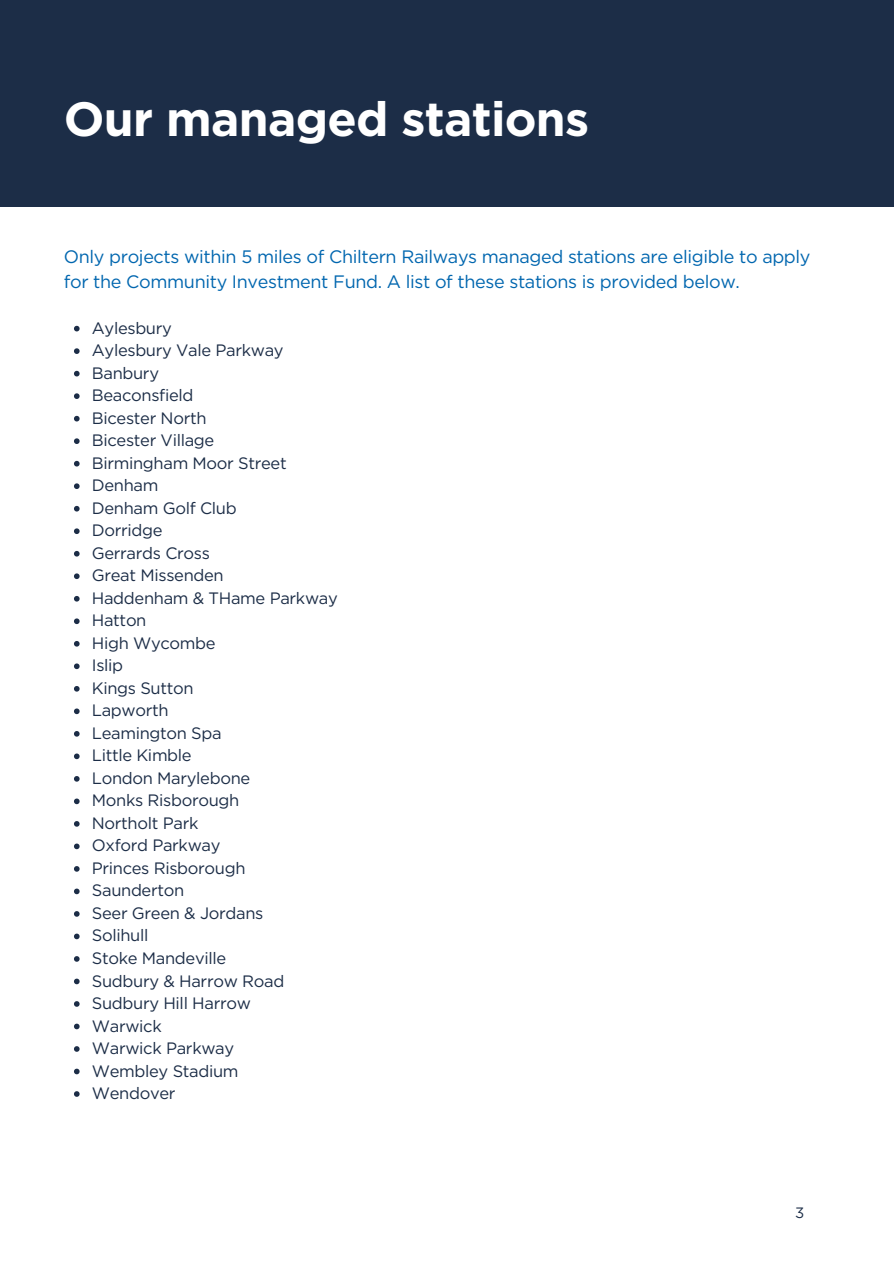
<style>
.page{position:relative;width:894px;height:1264px;background:#fff}
.page>*{position:absolute;margin:0;border:0;box-sizing:border-box;transform-origin:0 0}
.t1{font:700 48px "Gotham";letter-spacing:-.015em;color:#fff}
.t2{font:18px/24.8px "Gotham";letter-spacing:-.02em;color:#0066af}
.t3{font:16.5px "Gotham";letter-spacing:-.02em;color:#1c2d47}
.t4{font:15px "Gotham";color:#1c2d47}
</style>
<div class="page">
<div style="left:0;top:0;width:893px;height:207px;background:#1c2d47"></div>
<svg style="left:74px;top:326px;width:6px;height:5px"></svg>
<svg style="left:74px;top:348px;width:6px;height:6px"></svg>
<svg style="left:74px;top:371px;width:6px;height:5px"></svg>
<svg style="left:74px;top:393px;width:6px;height:6px"></svg>
<svg style="left:74px;top:416px;width:6px;height:5px"></svg>
<svg style="left:74px;top:438px;width:6px;height:6px"></svg>
<svg style="left:74px;top:461px;width:6px;height:5px"></svg>
<svg style="left:74px;top:483px;width:6px;height:6px"></svg>
<svg style="left:74px;top:506px;width:6px;height:5px"></svg>
<svg style="left:74px;top:528px;width:6px;height:6px"></svg>
<svg style="left:74px;top:551px;width:6px;height:5px"></svg>
<svg style="left:74px;top:573px;width:6px;height:6px"></svg>
<svg style="left:74px;top:596px;width:6px;height:5px"></svg>
<svg style="left:74px;top:618px;width:6px;height:6px"></svg>
<svg style="left:74px;top:641px;width:6px;height:5px"></svg>
<svg style="left:74px;top:663px;width:6px;height:6px"></svg>
<svg style="left:74px;top:686px;width:6px;height:5px"></svg>
<svg style="left:74px;top:708px;width:6px;height:6px"></svg>
<svg style="left:74px;top:731px;width:6px;height:5px"></svg>
<svg style="left:74px;top:753px;width:6px;height:6px"></svg>
<svg style="left:74px;top:776px;width:6px;height:5px"></svg>
<svg style="left:74px;top:798px;width:6px;height:6px"></svg>
<svg style="left:74px;top:821px;width:6px;height:5px"></svg>
<svg style="left:74px;top:843px;width:6px;height:6px"></svg>
<svg style="left:74px;top:866px;width:6px;height:5px"></svg>
<svg style="left:74px;top:888px;width:6px;height:6px"></svg>
<svg style="left:74px;top:911px;width:6px;height:5px"></svg>
<svg style="left:74px;top:933px;width:6px;height:6px"></svg>
<svg style="left:74px;top:956px;width:6px;height:5px"></svg>
<svg style="left:74px;top:978px;width:6px;height:6px"></svg>
<svg style="left:74px;top:1001px;width:6px;height:5px"></svg>
<svg style="left:74px;top:1023px;width:6px;height:6px"></svg>
<svg style="left:74px;top:1046px;width:6px;height:5px"></svg>
<svg style="left:74px;top:1068px;width:6px;height:6px"></svg>
<svg style="left:74px;top:1091px;width:6px;height:5px"></svg>
<p class="t1" style="left:64px;top:89px;width:527px">Our managed stations</p>
<p class="t2" style="left:64px;top:244px;width:748px">Only projects within 5 miles of Chiltern Railways managed stations are eligible to apply for the Community Investment Fund. A list of these stations is provided below.</p>
<p class="t3" style="left:92px;top:318px;width:81px">Aylesbury</p>
<p class="t3" style="left:92px;top:340px;width:193px">Aylesbury Vale Parkway</p>
<p class="t3" style="left:92px;top:363px;width:69px">Banbury</p>
<p class="t3" style="left:92px;top:385px;width:103px">Beaconsfield</p>
<p class="t3" style="left:92px;top:408px;width:116px">Bicester North</p>
<p class="t3" style="left:92px;top:430px;width:124px">Bicester Village</p>
<p class="t3" style="left:92px;top:453px;width:196px">Birmingham Moor Street</p>
<p class="t3" style="left:92px;top:475px;width:68px">Denham</p>
<p class="t3" style="left:92px;top:498px;width:146px">Denham Golf Club</p>
<p class="t3" style="left:92px;top:520px;width:72px">Dorridge</p>
<p class="t3" style="left:92px;top:543px;width:120px">Gerrards Cross</p>
<p class="t3" style="left:92px;top:565px;width:133px">Great Missenden</p>
<p class="t3" style="left:92px;top:588px;width:247px">Haddenham &amp; THame Parkway</p>
<p class="t3" style="left:92px;top:610px;width:56px">Hatton</p>
<p class="t3" style="left:92px;top:633px;width:125px">High Wycombe</p>
<p class="t3" style="left:92px;top:655px;width:33px">Islip</p>
<p class="t3" style="left:92px;top:678px;width:103px">Kings Sutton</p>
<p class="t3" style="left:92px;top:700px;width:78px">Lapworth</p>
<p class="t3" style="left:92px;top:723px;width:131px">Leamington Spa</p>
<p class="t3" style="left:92px;top:745px;width:101px">Little Kimble</p>
<p class="t3" style="left:92px;top:768px;width:160px">London Marylebone</p>
<p class="t3" style="left:92px;top:790px;width:149px">Monks Risborough</p>
<p class="t3" style="left:92px;top:813px;width:108px">Northolt Park</p>
<p class="t3" style="left:92px;top:835px;width:130px">Oxford Parkway</p>
<p class="t3" style="left:92px;top:858px;width:155px">Princes Risborough</p>
<p class="t3" style="left:92px;top:880px;width:94px">Saunderton</p>
<p class="t3" style="left:92px;top:903px;width:173px">Seer Green &amp; Jordans</p>
<p class="t3" style="left:92px;top:925px;width:58px">Solihull</p>
<p class="t3" style="left:92px;top:948px;width:136px">Stoke Mandeville</p>
<p class="t3" style="left:92px;top:970px;width:194px">Sudbury &amp; Harrow Road</p>
<p class="t3" style="left:92px;top:993px;width:160px">Sudbury Hill Harrow</p>
<p class="t3" style="left:92px;top:1015px;width:71px">Warwick</p>
<p class="t3" style="left:92px;top:1038px;width:144px">Warwick Parkway</p>
<p class="t3" style="left:92px;top:1060px;width:148px">Wembley Stadium</p>
<p class="t3" style="left:92px;top:1083px;width:85px">Wendover</p>
<h1 class="t4" style="left:794px;top:1203px;width:11px">3</h1>
</div>
